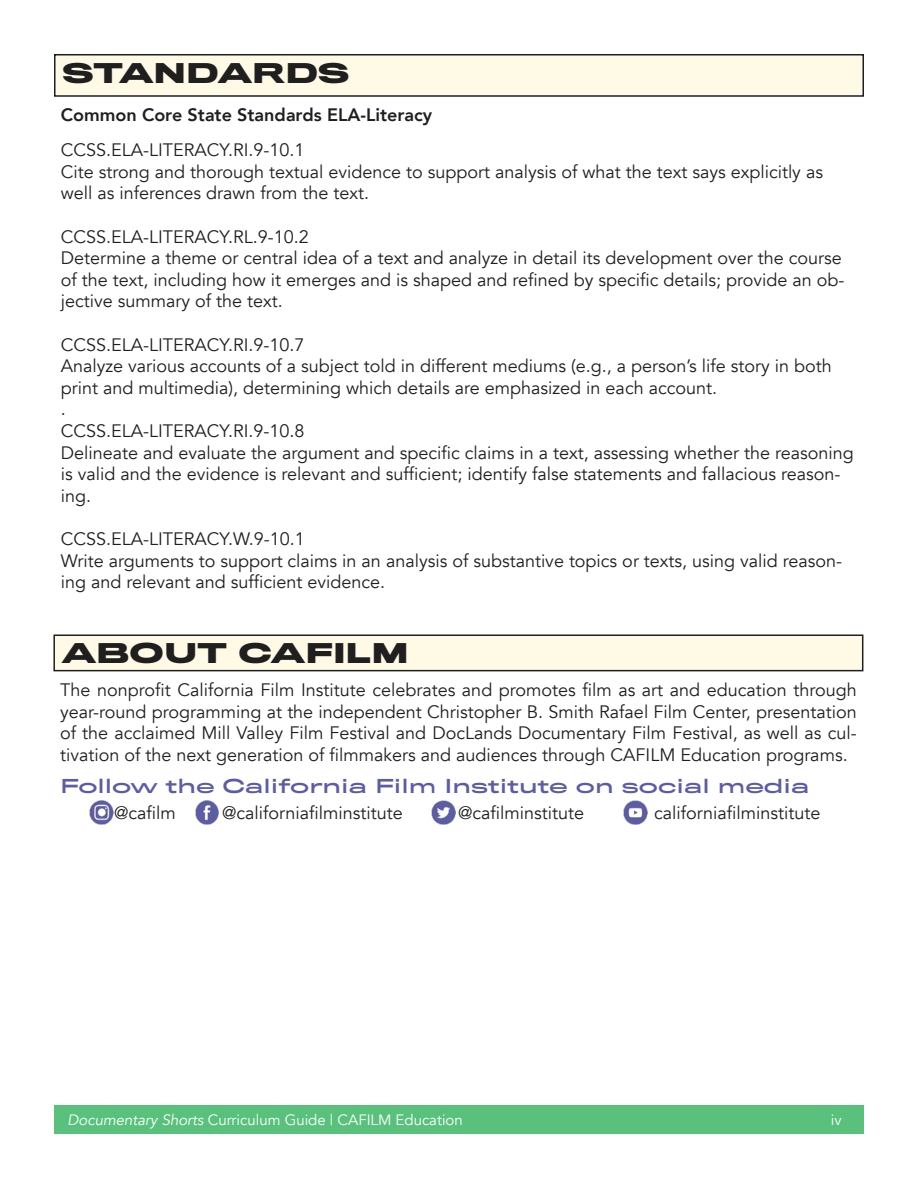
<style>
.page{position:relative;width:918px;height:1188px;background:#fff}
.page>*{position:absolute;margin:0;border:0;box-sizing:border-box;transform-origin:0 0}
.t1{font:700 25.5px "Titling Gothic FB Extended";color:#1f1f1f}
.t2{font:18px/21.6px "Avenir";color:#1f1f1f}
.t3{font:18px "Titling Gothic FB Extended Standard";color:#5a5da5}
.t4{font:800 18px "Avenir";color:#1f1f1f}
.t5{font:15px "Avenir";color:#fff}
.s1{font-style:italic}
</style>
<div class="page">
<div style="left:54px;top:1105px;width:810px;height:29px;background:#59c17c"></div>
<div style="left:55px;top:55px;width:808px;height:41px;background:#fffae6"></div>
<div style="left:54px;top:54px;width:810px;height:43px;border:2px solid #1f1f1f"></div>
<div style="left:54px;top:635px;width:809px;height:36px;background:#fffae6"></div>
<div style="left:53px;top:634px;width:810px;height:37px;border:2px solid #1f1f1f"></div>
<img style="left:89px;top:800px;width:24px;height:24px">
<img style="left:432px;top:800px;width:23px;height:24px">
<img style="left:623px;top:800px;width:24px;height:24px">
<img style="left:195px;top:800px;width:24px;height:24px">
<h1 class="t1" style="left:62px;top:56px;width:289px">STANDARDS</h1>
<p class="t4" style="left:61px;top:101px;width:373px">Common Core State Standards ELA-Literacy</p>
<p class="t2" style="left:61px;top:139px;width:764px">CCSS.ELA-LITERACY.RI.9-10.1<br>Cite strong and thorough textual evidence to support analysis of what the text says explicitly as well as inferences drawn from the text.</p>
<p class="t2" style="left:61px;top:226px;width:785px">CCSS.ELA-LITERACY.RL.9-10.2<br>Determine a theme or central idea of a text and analyze in detail its development over the course of the text, including how it emerges and is shaped and refined by specific details; provide an ob&shy;jective summary of the text.</p>
<p class="t2" style="left:61px;top:334px;width:795px">CCSS.ELA-LITERACY.RI.9-10.7<br>Analyze various accounts of a subject told in different mediums (e.g., a person’s life story in both print and multimedia), determining which details are emphasized in each account.<br>.<br>CCSS.ELA-LITERACY.RI.9-10.8<br>Delineate and evaluate the argument and specific claims in a text, assessing whether the reasoning is valid and the evidence is relevant and sufficient; identify false statements and fallacious reason&shy;ing.</p>
<p class="t2" style="left:61px;top:528px;width:783px">CCSS.ELA-LITERACY.W.9-10.1<br>Write arguments to support claims in an analysis of substantive topics or texts, using valid reason&shy;ing and relevant and sufficient evidence.</p>
<h1 class="t1" style="left:62px;top:636px;width:348px">ABOUT CAFILM</h1>
<p class="t2" style="left:60px;top:679px;width:798px;text-align:justify">The nonprofit California Film Institute celebrates and promotes film as art and education through year-round programming at the independent Christopher B. Smith Rafael Film Center, presentation of the acclaimed Mill Valley Film Festival and DocLands Documentary Film Festival, as well as cul&shy;tivation of the next generation of filmmakers and audiences through CAFILM Education programs.</p>
<p class="t3" style="left:60px;top:775px;width:751px">Follow the California Film Institute on social media</p>
<p class="t2" style="left:114px;top:802px;width:63px">@cafilm</p>
<p class="t2" style="left:222px;top:802px;width:182px">@californiafilminstitute</p>
<p class="t2" style="left:458px;top:802px;width:127px">@cafilminstitute</p>
<p class="t2" style="left:654px;top:802px;width:168px">californiafilminstitute</p>
<p class="t5" style="left:68px;top:1111px;width:397px"><span class="s1">Documentary Shorts</span> Curriculum Guide | CAFILM Education</p>
<p class="t5" style="left:831px;top:1111px;width:12px">iv</p>
</div>
